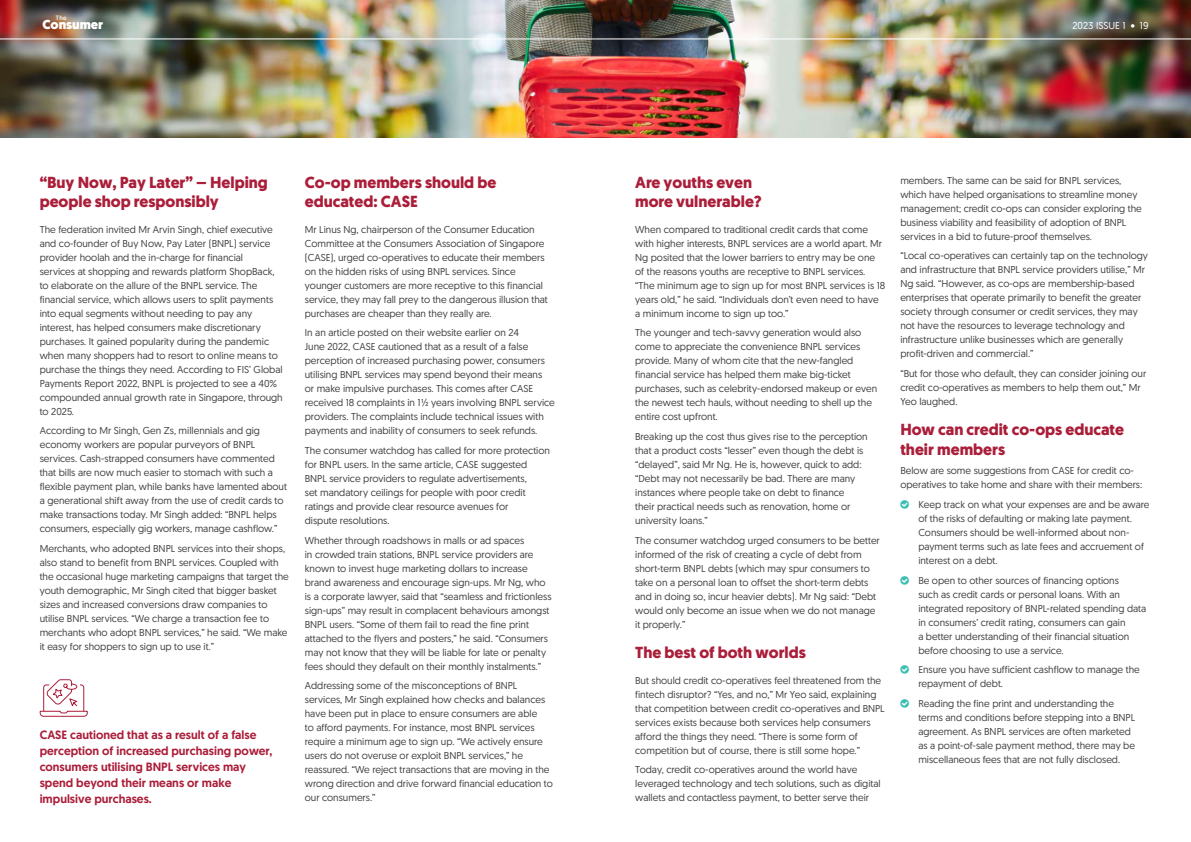
<style>
.page{position:relative;width:1191px;height:842px;background:#fff}
.page>*{position:absolute;margin:0;border:0;box-sizing:border-box;transform-origin:0 0}
.t1{font:700 16px/19.2px "Geomanist";color:#ab1e3a}
.t2{font:900 13px "Geomanist";color:#fff}
.t3{font:500 12px/16px "Geomanist";color:#ab1e3a}
.t4{font:10px/14px "Geomanist";color:#414042}
.t5{font:10px "Geomanist";color:#fff}
.t6{font:6.3px "Geomanist";color:#fff}
</style>
<div class="page">
<svg style="left:39px;top:679px;width:49px;height:38px"></svg>
<img style="left:0;top:0;width:1191px;height:137px">
<hr style="left:595px;top:39px;width:596px;height:1px;background:#fff">
<hr style="left:0;top:39px;width:595px;height:1px;background:#fff">
<p class="t6" style="left:56px;top:14px;width:12px">The</p>
<h2 class="t2" style="left:43px;top:16px;width:62px">Consumer</h2>
<h1 class="t1" style="left:40px;top:173px;width:230px">“Buy Now, Pay Later” – Helping people shop responsibly</h1>
<p class="t4" style="left:40px;top:222px;width:244px">The federation invited Mr Arvin Singh, chief executive and co-founder of Buy Now, Pay Later (BNPL) service provider hoolah and the in-charge for financial<br>services at shopping and rewards platform ShopBack, to elaborate on the allure of the BNPL service. The financial service, which allows users to split payments into equal segments without needing to pay any interest, has helped consumers make discretionary purchases. It gained popularity during the pandemic when many shoppers had to resort to online means to purchase the things they need. According to FIS’ Global Payments Report 2022, BNPL is projected to see a 40% compounded annual growth rate in Singapore, through to 2025.</p>
<p class="t4" style="left:40px;top:423px;width:249px">According to Mr Singh, Gen Zs, millennials and gig economy workers are popular purveyors of BNPL services. Cash-strapped consumers have commented that bills are now much easier to stomach with such a flexible payment plan, while banks have lamented about a generational shift away from the use of credit cards to make transactions today. Mr Singh added: “BNPL helps consumers, especially gig workers, manage cashflow.”</p>
<p class="t4" style="left:40px;top:541px;width:251px">Merchants, who adopted BNPL services into their shops, also stand to benefit from BNPL services. Coupled with the occasional huge marketing campaigns that target the youth demographic, Mr Singh cited that bigger basket sizes and increased conversions draw companies to utilise BNPL services. “We charge a transaction fee to merchants who adopt BNPL services,” he said. “We make it easy for shoppers to sign up to use it.”</p>
<p class="t3" style="left:40px;top:726px;width:234px">CASE cautioned that as a result of a false perception of increased purchasing power, consumers utilising BNPL services may spend beyond their means or make impulsive purchases.</p>
<h1 class="t1" style="left:305px;top:173px;width:193px">Co-op members should be educated: CASE</h1>
<p class="t4" style="left:305px;top:222px;width:244px">Mr Linus Ng, chairperson of the Consumer Education Committee at the Consumers Association of Singapore (CASE), urged co-operatives to educate their members on the hidden risks of using BNPL services. Since younger customers are more receptive to this financial service, they may fall prey to the dangerous illusion that purchases are cheaper than they really are.</p>
<p class="t4" style="left:305px;top:325px;width:252px">In an article posted on their website earlier on 24<br>June 2022, CASE cautioned that as a result of a false perception of increased purchasing power, consumers utilising BNPL services may spend beyond their means<br>or make impulsive purchases. This comes after CASE received 18 complaints in 1½ years involving BNPL service providers. The complaints include technical issues with payments and inability of consumers to seek refunds.</p>
<p class="t4" style="left:305px;top:443px;width:247px">The consumer watchdog has called for more protection for BNPL users. In the same article, CASE suggested BNPL service providers to regulate advertisements,<br>set mandatory ceilings for people with poor credit ratings and provide clear resource avenues for<br>dispute resolutions.</p>
<p class="t4" style="left:305px;top:533px;width:248px">Whether through roadshows in malls or ad spaces<br>in crowded train stations, BNPL service providers are known to invest huge marketing dollars to increase brand awareness and encourage sign-ups. Mr Ng, who is a corporate lawyer, said that “seamless and frictionless sign-ups” may result in complacent behaviours amongst BNPL users. “Some of them fail to read the fine print attached to the flyers and posters,” he said. “Consumers may not know that they will be liable for late or penalty fees should they default on their monthly instalments.”</p>
<p class="t4" style="left:305px;top:678px;width:250px">Addressing some of the misconceptions of BNPL services, Mr Singh explained how checks and balances have been put in place to ensure consumers are able<br>to afford payments. For instance, most BNPL services require a minimum age to sign up. “We actively ensure users do not overuse or exploit BNPL services,” he reassured. “We reject transactions that are moving in the wrong direction and drive forward financial education to our consumers.”</p>
<p class="t5" style="left:1072px;top:19px;width:77px">2023 ISSUE 1 • 19</p>
<h1 class="t1" style="left:635px;top:173px;width:128px">Are youths even more vulnerable?</h1>
<p class="t4" style="left:635px;top:222px;width:252px">When compared to traditional credit cards that come with higher interests, BNPL services are a world apart. Mr Ng posited that the lower barriers to entry may be one of the reasons youths are receptive to BNPL services. “The minimum age to sign up for most BNPL services is 18 years old,” he said. “Individuals don’t even need to have a minimum income to sign up too.”</p>
<p class="t4" style="left:635px;top:325px;width:244px">The younger and tech-savvy generation would also come to appreciate the convenience BNPL services provide. Many of whom cite that the new-fangled financial service has helped them make big-ticket purchases, such as celebrity-endorsed makeup or even the newest tech hauls, without needing to shell up the entire cost upfront.</p>
<p class="t4" style="left:635px;top:429px;width:234px">Breaking up the cost thus gives rise to the perception that a product costs “lesser” even though the debt is “delayed”, said Mr Ng. He is, however, quick to add: “Debt may not necessarily be bad. There are many instances where people take on debt to finance<br>their practical needs such as renovation, home or university loans.”</p>
<p class="t4" style="left:635px;top:533px;width:246px">The consumer watchdog urged consumers to be better informed of the risk of creating a cycle of debt from short-term BNPL debts (which may spur consumers to take on a personal loan to offset the short-term debts and in doing so, incur heavier debts). Mr Ng said: “Debt would only become an issue when we do not manage it properly.”</p>
<h1 class="t1" style="left:635px;top:643px;width:172px">The best of both worlds</h1>
<p class="t4" style="left:635px;top:673px;width:251px">But should credit co-operatives feel threatened from the fintech disruptor? “Yes, and no,” Mr Yeo said, explaining that competition between credit co-operatives and BNPL services exists because both services help consumers afford the things they need. “There is some form of competition but of course, there is still some hope.”</p>
<p class="t4" style="left:635px;top:762px;width:247px">Today, credit co-operatives around the world have leveraged technology and tech solutions, such as digital wallets and contactless payment, to better serve their</p>
<p class="t4" style="left:900px;top:173px;width:243px">members. The same can be said for BNPL services, which have helped organisations to streamline money management; credit co-ops can consider exploring the business viability and feasibility of adoption of BNPL services in a bid to future-proof themselves.</p>
<p class="t4" style="left:900px;top:248px;width:249px">“Local co-operatives can certainly tap on the technology and infrastructure that BNPL service providers utilise,” Mr Ng said. “However, as co-ops are membership-based enterprises that operate primarily to benefit the greater society through consumer or credit services, they may not have the resources to leverage technology and infrastructure unlike businesses which are generally profit-driven and commercial.”</p>
<p class="t4" style="left:900px;top:366px;width:247px">“But for those who default, they can consider joining our credit co-operatives as members to help them out,” Mr<br>Yeo laughed.</p>
<h1 class="t1" style="left:900px;top:420px;width:225px">How can credit co-ops educate their members</h1>
<p class="t4" style="left:900px;top:463px;width:243px">Below are some suggestions from CASE for credit co&shy;operatives to take home and share with their members:</p>
<p class="t4" style="left:918px;top:497px;width:233px">Keep track on what your expenses are and be aware of the risks of defaulting or making late payment.<br>Consumers should be well-informed about non&shy;payment terms such as late fees and accruement of interest on a debt.</p>
<p class="t4" style="left:918px;top:573px;width:229px">Be open to other sources of financing options<br>such as credit cards or personal loans. With an integrated repository of BNPL-related spending data in consumers’ credit rating, consumers can gain<br>a better understanding of their financial situation before choosing to use a service.</p>
<p class="t4" style="left:918px;top:662px;width:223px">Ensure you have sufficient cashflow to manage the repayment of debt.</p>
<p class="t4" style="left:918px;top:696px;width:218px">Reading the fine print and understanding the terms and conditions before stepping into a BNPL agreement. As BNPL services are often marketed as a point-of-sale payment method, there may be miscellaneous fees that are not fully disclosed.</p>
</div>
